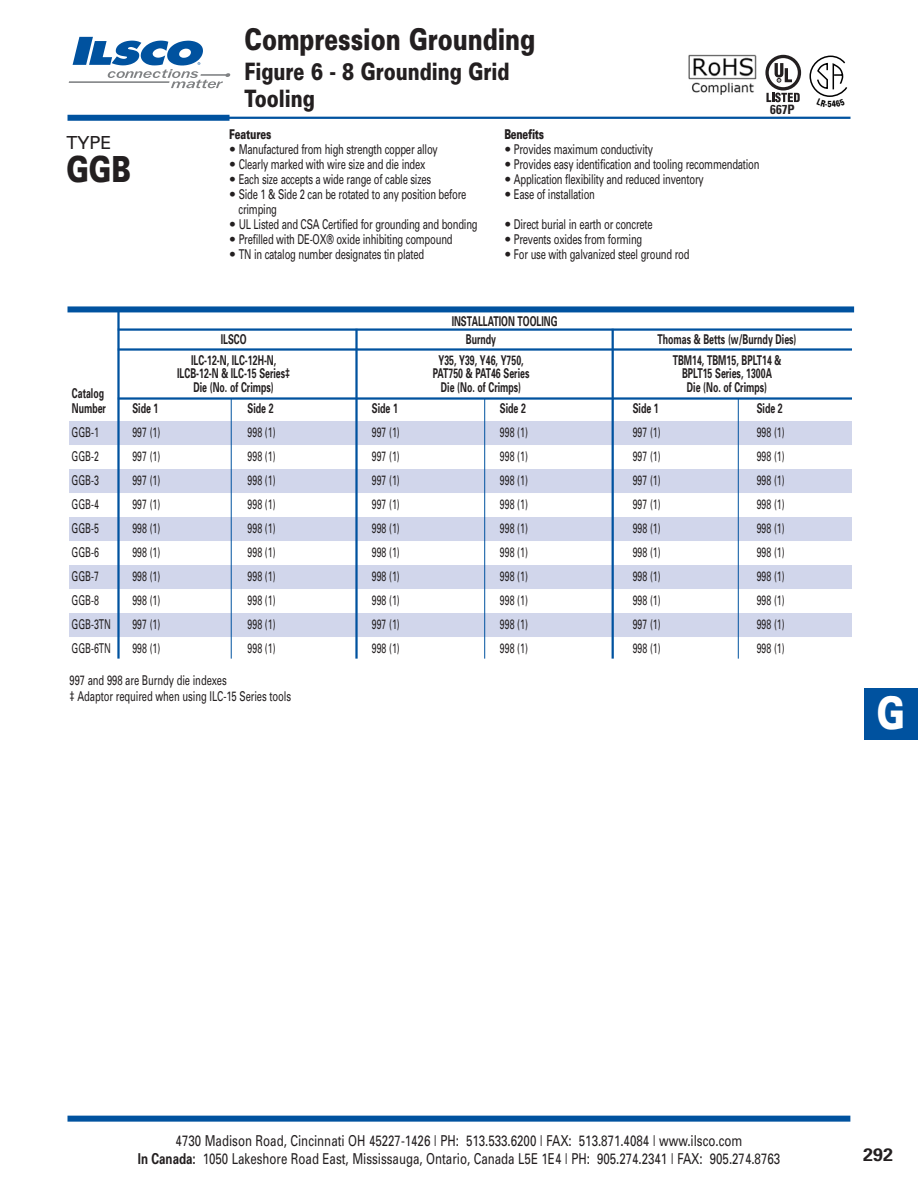
<style>
.page{position:relative;width:918px;height:1188px;background:#fff}
.page>*{position:absolute;margin:0;border:0;box-sizing:border-box;transform-origin:0 0}
.t1{font:900 45px "Univers";color:#fff;scale:.75 1}
.t2{font:900 36px "Univers";color:#231f20;scale:.75 1}
.t3{font:900 30px "Univers";color:#231f20;scale:.75 1}
.t4{font:900 24px/27px "Univers";color:#231f20;scale:.75 1}
.t5{font:18px "Univers";color:#231f20}
.t6{font:700 18px "Univers";color:#231f20}
.t7{font:15px/18px "Univers";color:#231f20;text-align:center;scale:.77 1}
.t8{font:13.5px/16.5px "Univers";letter-spacing:-.02em;color:#231f20;scale:.7 1}
.t9{font:13.5px "Univers";letter-spacing:-.02em;color:#231f20;scale:.65 1}
.t10{font:700 13.5px "Univers";color:#231f20;scale:.65 1}
.t11{font:900 13.5px "Univers";letter-spacing:-.02em;color:#231f20;scale:.7 1}
.t12{font:700 condensed 12.9px "Univers";color:#231f20}
.s1{font-weight:700;font-size:19.5px}
.s2{font-weight:700}
</style>
<div class="page">
<div style="left:864px;top:688px;width:54px;height:52px;background:#00529f"></div>
<hr style="left:69px;top:81px;width:101px;height:2px;background:#808284">
<svg style="left:73px;top:37px;width:157px;height:51px"></svg>
<div style="left:68px;top:1116px;width:782px;height:6px;background:#00529f"></div>
<hr style="left:74px;top:117px;width:777px;height:2px;background:#00529f">
<div style="left:68px;top:115px;width:162px;height:6px;background:#00529f"></div>
<div style="left:69px;top:421px;width:783px;height:24px;background:#d1d6eb"></div>
<div style="left:69px;top:469px;width:783px;height:24px;background:#d1d6eb"></div>
<div style="left:69px;top:517px;width:783px;height:24px;background:#d1d6eb"></div>
<div style="left:69px;top:565px;width:783px;height:24px;background:#d1d6eb"></div>
<div style="left:69px;top:613px;width:783px;height:24px;background:#d1d6eb"></div>
<div style="left:68px;top:306px;width:786px;height:6px;background:#00529f"></div>
<hr style="left:117px;top:310px;width:3px;height:349px;background:#00529f">
<hr style="left:231px;top:399px;width:1px;height:260px;background:#00529f">
<hr style="left:484px;top:399px;width:1px;height:260px;background:#00529f">
<hr style="left:738px;top:399px;width:1px;height:260px;background:#00529f">
<hr style="left:355px;top:329px;width:3px;height:330px;background:#00529f">
<hr style="left:612px;top:329px;width:2px;height:330px;background:#00529f">
<hr style="left:118px;top:328px;width:734px;height:3px;background:#00529f">
<hr style="left:118px;top:348px;width:734px;height:3px;background:#00529f">
<hr style="left:118px;top:397px;width:734px;height:3px;background:#00529f">
<svg style="left:765px;top:55px;width:36px;height:47px"></svg>
<img style="left:688px;top:54px;width:69px;height:41px">
<svg style="left:809px;top:55px;width:39px;height:42px"></svg>
<h3 class="t5" style="left:66px;top:136px;width:47px">TYPE</h3>
<h2 class="t2" style="left:66px;top:156px;width:87px">GGB</h2>
<h3 class="t3" style="left:245px;top:28px;width:389px">Compression Grounding</h3>
<h3 class="t4" style="left:245px;top:60px;width:355px">Figure 6 - 8 Grounding Grid<br>Tooling</h3>
<p class="t11" style="left:229px;top:130px;width:62px">Features</p>
<p class="t8" style="left:229px;top:143px;width:300px"><span class="s1">•</span> Manufactured from high strength copper alloy</p>
<p class="t8" style="left:229px;top:158px;width:282px"><span class="s1">•</span> Clearly marked with wire size and die index</p>
<p class="t8" style="left:229px;top:173px;width:290px"><span class="s1">•</span> Each size accepts a wide range of cable sizes</p>
<p class="t8" style="left:239px;top:188px;width:327px;line-height:15px;text-indent:-9px"><span class="s1">•</span> Side 1 &amp; Side 2 can be rotated to any position before crimping</p>
<p class="t8" style="left:229px;top:218px;width:357px"><span class="s1">•</span> UL Listed and CSA Certified for grounding and bonding</p>
<p class="t8" style="left:229px;top:233px;width:321px"><span class="s1">•</span> Prefilled with DE-OX® oxide inhibiting compound</p>
<p class="t8" style="left:229px;top:248px;width:280px"><span class="s1">•</span> TN in catalog number designates tin plated</p>
<p class="t11" style="left:504px;top:130px;width:58px">Benefits</p>
<p class="t8" style="left:504px;top:143px;width:214px"><span class="s1">•</span> Provides maximum conductivity</p>
<p class="t8" style="left:504px;top:158px;width:366px"><span class="s1">•</span> Provides easy identification and tooling recommendation</p>
<p class="t8" style="left:504px;top:173px;width:286px"><span class="s1">•</span> Application flexibility and reduced inventory</p>
<p class="t8" style="left:504px;top:188px;width:131px"><span class="s1">•</span> Ease of installation</p>
<p class="t8" style="left:504px;top:218px;width:213px"><span class="s1">•</span> Direct burial in earth or concrete</p>
<p class="t8" style="left:504px;top:233px;width:199px"><span class="s1">•</span> Prevents oxides from forming</p>
<p class="t8" style="left:504px;top:248px;width:266px"><span class="s1">•</span> For use with galvanized steel ground rod</p>
<p class="t12" style="left:770px;top:105px;width:26px">667P</p>
<p class="t10" style="left:452px;top:316px;width:164px">INSTALLATION TOOLING</p>
<p class="t10" style="left:221px;top:334px;width:41px">ILSCO</p>
<p class="t10" style="left:466px;top:334px;width:48px">Burndy</p>
<p class="t10" style="left:658px;top:334px;width:215px">Thomas &amp; Betts (w/Burndy Dies)</p>
<p class="t10" style="left:191px;top:355px;width:132px">ILC-12-N, ILC-12H-N,</p>
<p class="t10" style="left:439px;top:355px;width:132px">Y35, Y39, Y46, Y750,</p>
<p class="t10" style="left:673px;top:355px;width:169px">TBM14, TBM15, BPLT14 &amp;</p>
<p class="t10" style="left:177px;top:369px;width:175px">ILCB-12-N &amp; ILC-15 Series‡</p>
<p class="t10" style="left:433px;top:369px;width:150px">PAT750 &amp; PAT46 Series</p>
<p class="t10" style="left:682px;top:369px;width:140px">BPLT15 Series, 1300A</p>
<p class="t10" style="left:72px;top:388px;width:51px">Catalog</p>
<p class="t10" style="left:194px;top:382px;width:125px">Die (No. of Crimps)</p>
<p class="t10" style="left:441px;top:382px;width:125px">Die (No. of Crimps)</p>
<p class="t10" style="left:687px;top:382px;width:125px">Die (No. of Crimps)</p>
<p class="t10" style="left:72px;top:403px;width:54px">Number</p>
<p class="t10" style="left:132px;top:403px;width:42px">Side 1</p>
<p class="t10" style="left:248px;top:403px;width:42px">Side 2</p>
<p class="t10" style="left:372px;top:403px;width:42px">Side 1</p>
<p class="t10" style="left:500px;top:403px;width:42px">Side 2</p>
<p class="t10" style="left:633px;top:403px;width:42px">Side 1</p>
<p class="t10" style="left:757px;top:403px;width:42px">Side 2</p>
<p class="t9" style="left:72px;top:427px;width:44px">GGB-1</p>
<p class="t9" style="left:132px;top:427px;width:45px">997 (1)</p>
<p class="t9" style="left:248px;top:427px;width:45px">998 (1)</p>
<p class="t9" style="left:372px;top:427px;width:45px">997 (1)</p>
<p class="t9" style="left:500px;top:427px;width:45px">998 (1)</p>
<p class="t9" style="left:633px;top:427px;width:45px">997 (1)</p>
<p class="t9" style="left:757px;top:427px;width:45px">998 (1)</p>
<p class="t9" style="left:72px;top:451px;width:44px">GGB-2</p>
<p class="t9" style="left:132px;top:451px;width:45px">997 (1)</p>
<p class="t9" style="left:248px;top:451px;width:45px">998 (1)</p>
<p class="t9" style="left:372px;top:451px;width:45px">997 (1)</p>
<p class="t9" style="left:500px;top:451px;width:45px">998 (1)</p>
<p class="t9" style="left:633px;top:451px;width:45px">997 (1)</p>
<p class="t9" style="left:757px;top:451px;width:45px">998 (1)</p>
<p class="t9" style="left:72px;top:475px;width:44px">GGB-3</p>
<p class="t9" style="left:132px;top:475px;width:45px">997 (1)</p>
<p class="t9" style="left:248px;top:475px;width:45px">998 (1)</p>
<p class="t9" style="left:372px;top:475px;width:45px">997 (1)</p>
<p class="t9" style="left:500px;top:475px;width:45px">998 (1)</p>
<p class="t9" style="left:633px;top:475px;width:45px">997 (1)</p>
<p class="t9" style="left:757px;top:475px;width:45px">998 (1)</p>
<p class="t9" style="left:72px;top:499px;width:44px">GGB-4</p>
<p class="t9" style="left:132px;top:499px;width:45px">997 (1)</p>
<p class="t9" style="left:248px;top:499px;width:45px">998 (1)</p>
<p class="t9" style="left:372px;top:499px;width:45px">997 (1)</p>
<p class="t9" style="left:500px;top:499px;width:45px">998 (1)</p>
<p class="t9" style="left:633px;top:499px;width:45px">997 (1)</p>
<p class="t9" style="left:757px;top:499px;width:45px">998 (1)</p>
<p class="t9" style="left:72px;top:523px;width:44px">GGB-5</p>
<p class="t9" style="left:132px;top:523px;width:45px">998 (1)</p>
<p class="t9" style="left:248px;top:523px;width:45px">998 (1)</p>
<p class="t9" style="left:372px;top:523px;width:45px">998 (1)</p>
<p class="t9" style="left:500px;top:523px;width:45px">998 (1)</p>
<p class="t9" style="left:633px;top:523px;width:45px">998 (1)</p>
<p class="t9" style="left:757px;top:523px;width:45px">998 (1)</p>
<p class="t9" style="left:72px;top:547px;width:44px">GGB-6</p>
<p class="t9" style="left:132px;top:547px;width:45px">998 (1)</p>
<p class="t9" style="left:248px;top:547px;width:45px">998 (1)</p>
<p class="t9" style="left:372px;top:547px;width:45px">998 (1)</p>
<p class="t9" style="left:500px;top:547px;width:45px">998 (1)</p>
<p class="t9" style="left:633px;top:547px;width:45px">998 (1)</p>
<p class="t9" style="left:757px;top:547px;width:45px">998 (1)</p>
<p class="t9" style="left:72px;top:571px;width:44px">GGB-7</p>
<p class="t9" style="left:132px;top:571px;width:45px">998 (1)</p>
<p class="t9" style="left:248px;top:571px;width:45px">998 (1)</p>
<p class="t9" style="left:372px;top:571px;width:45px">998 (1)</p>
<p class="t9" style="left:500px;top:571px;width:45px">998 (1)</p>
<p class="t9" style="left:633px;top:571px;width:45px">998 (1)</p>
<p class="t9" style="left:757px;top:571px;width:45px">998 (1)</p>
<p class="t9" style="left:72px;top:595px;width:44px">GGB-8</p>
<p class="t9" style="left:132px;top:595px;width:45px">998 (1)</p>
<p class="t9" style="left:248px;top:595px;width:45px">998 (1)</p>
<p class="t9" style="left:372px;top:595px;width:45px">998 (1)</p>
<p class="t9" style="left:500px;top:595px;width:45px">998 (1)</p>
<p class="t9" style="left:633px;top:595px;width:45px">998 (1)</p>
<p class="t9" style="left:757px;top:595px;width:45px">998 (1)</p>
<p class="t9" style="left:72px;top:619px;width:62px">GGB-3TN</p>
<p class="t9" style="left:132px;top:619px;width:45px">997 (1)</p>
<p class="t9" style="left:248px;top:619px;width:45px">998 (1)</p>
<p class="t9" style="left:372px;top:619px;width:45px">997 (1)</p>
<p class="t9" style="left:500px;top:619px;width:45px">998 (1)</p>
<p class="t9" style="left:633px;top:619px;width:45px">997 (1)</p>
<p class="t9" style="left:757px;top:619px;width:45px">998 (1)</p>
<p class="t9" style="left:72px;top:643px;width:62px">GGB-6TN</p>
<p class="t9" style="left:132px;top:643px;width:45px">998 (1)</p>
<p class="t9" style="left:248px;top:643px;width:45px">998 (1)</p>
<p class="t9" style="left:372px;top:643px;width:45px">998 (1)</p>
<p class="t9" style="left:500px;top:643px;width:45px">998 (1)</p>
<p class="t9" style="left:633px;top:643px;width:45px">998 (1)</p>
<p class="t9" style="left:757px;top:643px;width:45px">998 (1)</p>
<p class="t8" style="left:70px;top:673px;width:318px">997 and 998 are Burndy die indexes<br>‡ Adaptor required when using ILC-15 Series tools</p>
<h1 class="t1" style="left:877px;top:696px;width:39px">G</h1>
<p class="t7" style="left:138px;top:1133px;width:836px">4730 Madison Road, Cincinnati OH 45227-1426 | PH: 513.533.6200 | FAX: 513.871.4084 | www.ilsco.com<br><span class="s2">In Canada:</span> 1050 Lakeshore Road East, Mississauga, Ontario, Canada L5E 1E4 | PH: 905.274.2341 | FAX: 905.274.8763</p>
<h3 class="t6" style="left:863px;top:1148px;width:32px">292</h3>
</div>
